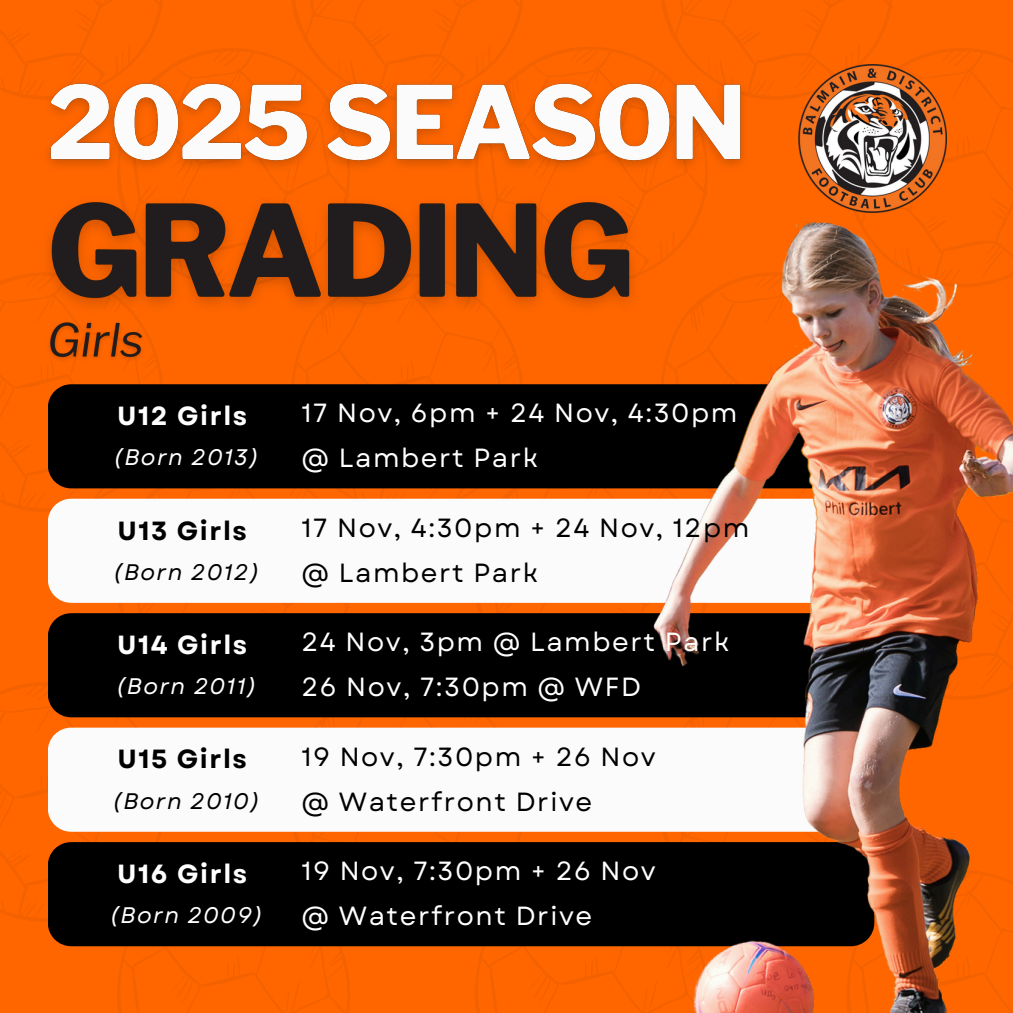
<style>
.page{position:relative;width:1013px;height:1013px;background:#fff}
.page>*{position:absolute;margin:0;border:0;box-sizing:border-box;transform-origin:0 0}
.t1{font:26.25px/45px "Garet";letter-spacing:.06em;color:#fff}
.t2{font:26.25px/45px "Garet";letter-spacing:.06em;color:#000}
.t3{font:700 26.25px "Garet";letter-spacing:.06em;color:#fff}
.t4{font:700 26.25px "Garet";letter-spacing:.06em;color:#000}
.t5{font:italic 22.5px "Garet";letter-spacing:.06em;color:#fff}
.t6{font:italic 22.5px "Garet";letter-spacing:.06em;color:#000}
</style>
<div class="page">
<div style="left:0;top:0;width:1012px;height:1012px;background:#f60"></div>
<svg style="left:0;top:683px;width:352px;height:329px"></svg>
<svg style="left:474px;top:946px;width:159px;height:66px"></svg>
<svg style="left:289px;top:717px;width:237px;height:125px"></svg>
<svg style="left:119px;top:488px;width:230px;height:125px"></svg>
<svg style="left:0;top:273px;width:165px;height:239px"></svg>
<svg style="left:477px;top:488px;width:156px;height:125px"></svg>
<svg style="left:289px;top:327px;width:237px;height:171px"></svg>
<svg style="left:661px;top:0;width:351px;height:184px"></svg>
<svg style="left:176px;top:48px;width:112px;height:15px"></svg>
<svg style="left:0;top:0;width:163px;height:99px"></svg>
<svg style="left:532px;top:43px;width:178px;height:20px"></svg>
<svg style="left:292px;top:0;width:231px;height:63px"></svg>
<img style="left:35px;top:63px;width:720px;height:121px">
<img style="left:33px;top:175px;width:615px;height:152px">
<img style="left:798px;top:64px;width:148px;height:120px">
<div style="left:48px;top:384px;width:585px;height:104px;background:#000"></div>
<div style="left:48px;top:498px;width:585px;height:105px;background:#fbfbfb"></div>
<div style="left:48px;top:727px;width:585px;height:104px;background:#fbfbfb"></div>
<div style="left:48px;top:842px;width:585px;height:104px;background:#000"></div>
<div style="left:48px;top:613px;width:585px;height:104px;background:#000"></div>
<img style="left:633px;top:184px;width:379px;height:828px">
<img style="left:43px;top:313px;width:106px;height:55px">
<h4 class="t3" style="left:117px;top:397px;width:132px">U12 Girls</h4>
<p class="t5" style="left:114px;top:441px;width:147px">(Born 2013)</p>
<p class="t4" style="left:117px;top:511px;width:131px">U13 Girls</p>
<h4 class="t6" style="left:113px;top:555px;width:148px">(Born 2012)</h4>
<p class="t3" style="left:117px;top:626px;width:132px">U14 Girls</p>
<p class="t5" style="left:116px;top:670px;width:142px">(Born 2011)</p>
<p class="t4" style="left:117px;top:740px;width:131px">U15 Girls</p>
<p class="t6" style="left:112px;top:784px;width:149px">(Born 2010)</p>
<h4 class="t3" style="left:117px;top:854px;width:132px">U16 Girls</h4>
<p class="t5" style="left:110px;top:899px;width:154px">(Born 2009)</p>
<p class="t1" style="left:301px;top:390px;width:437px">17 Nov, 6pm + 24 Nov, 4:30pm @ Lambert Park</p>
<p class="t2" style="left:301px;top:505px;width:449px">17 Nov, 4:30pm + 24 Nov, 12pm @ Lambert Park</p>
<h4 class="t1" style="left:301px;top:619px;width:429px">24 Nov, 3pm @ Lambert Park<br>26 Nov, 7:30pm @ WFD</h4>
<p class="t2" style="left:301px;top:734px;width:356px">19 Nov, 7:30pm + 26 Nov @ Waterfront Drive</p>
<p class="t1" style="left:301px;top:848px;width:356px">19 Nov, 7:30pm + 26 Nov @ Waterfront Drive</p>
</div>
